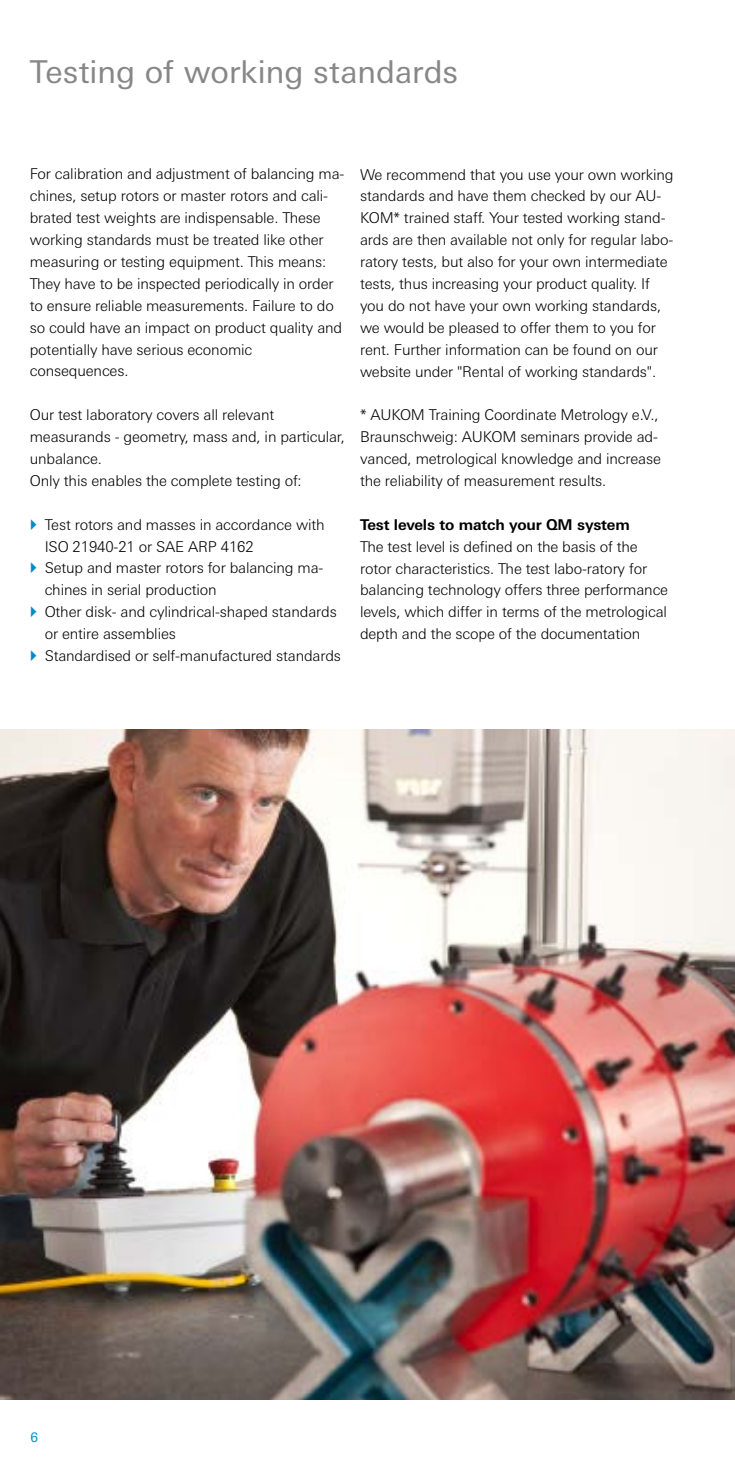
<style>
.page{position:relative;width:735px;height:1474px;background:#fff}
.page>*{position:absolute;margin:0;border:0;box-sizing:border-box;transform-origin:0 0}
.t1{font:31.5px "Univers Next W1 G";color:#878787}
.t2{font:300 14.88px/21.9px "Univers Next W1 G";letter-spacing:-.01em;color:#000}
.t3{font:700 14.88px "Univers Next W1 G";letter-spacing:-.01em;color:#000}
.t4{font:13.12px "Univers Next W1 G";color:#008bcb}
</style>
<div class="page">
<img style="left:0;top:729px;width:734px;height:670px">
<h1 class="t1" style="left:30px;top:54px;width:429px">Testing of working standards</h1>
<p class="t2" style="left:30px;top:163px;width:316px">For calibration and adjustment of balancing ma&shy;chines, setup rotors or master rotors and cali&shy;brated test weights are indispensable. These working standards must be treated like other measuring or testing equipment. This means:<br>They have to be inspected periodically in order to ensure reliable measurements. Failure to do so could have an impact on product quality and potentially have serious economic consequences.</p>
<p class="t2" style="left:30px;top:404px;width:316px">Our test laboratory covers all relevant measurands - geometry, mass and, in particular, unbalance.<br>Only this enables the complete testing of:</p>
<p class="t2" style="left:45px;top:513px;width:298px">Test rotors and masses in accordance with ISO 21940-21 or SAE ARP 4162<br>Setup and master rotors for balancing ma&shy;chines in serial production<br>Other disk- and cylindrical-shaped standards or entire assemblies<br>Standardised or self-manufactured standards</p>
<p class="t2" style="left:360px;top:163px;width:315px">We recommend that you use your own working standards and have them checked by our AU-KOM* trained staff. Your tested working stand&shy;ards are then available not only for regular labo&shy;ratory tests, but also for your own intermediate tests, thus increasing your product quality. If you do not have your own working standards, we would be pleased to offer them to you for rent. Further information can be found on our website under "Rental of working standards".</p>
<p class="t2" style="left:360px;top:404px;width:302px">* AUKOM Training Coordinate Metrology e.V., Braunschweig: AUKOM seminars provide ad&shy;vanced, metrological knowledge and increase the reliability of measurement results.</p>
<p class="t3" style="left:360px;top:515px;width:271px">Test levels to match your QM system</p>
<p class="t2" style="left:360px;top:535px;width:309px">The test level is defined on the basis of the rotor characteristics. The test labo-ratory for balancing technology offers three performance levels, which differ in terms of the metrological depth and the scope of the documentation</p>
<p class="t4" style="left:30px;top:1429px;width:9px">6</p>
</div>
